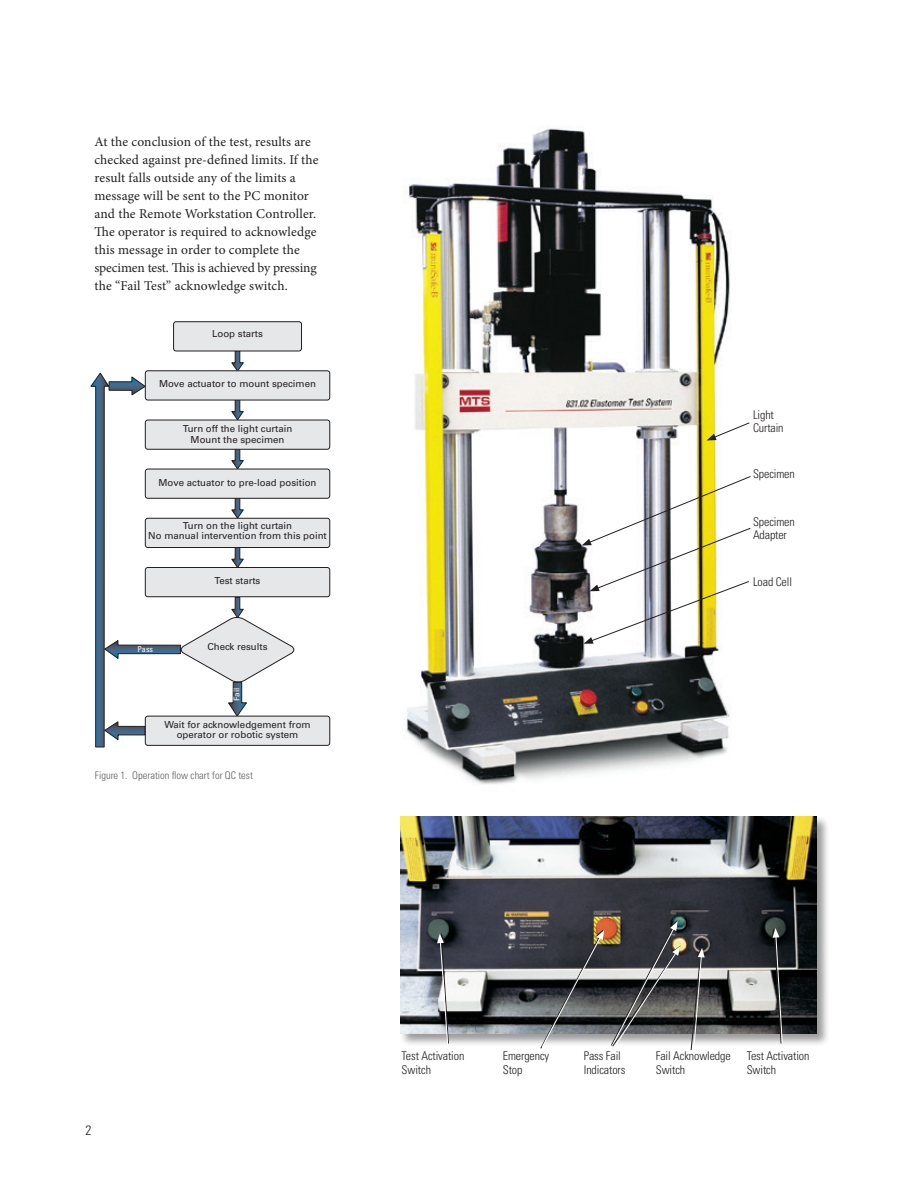
<style>
.page{position:relative;width:918px;height:1188px;background:#fff}
.page>*{position:absolute;margin:0;border:0;box-sizing:border-box;transform-origin:0 0}
.t1{font:13.5px/18px "Minion Pro";letter-spacing:.005em;color:#231f20}
.t2{font:300 condensed 13.5px "Univers LT Std";color:#231f20}
.t3{font:300 condensed 12px/13.5px "Univers LT Std";letter-spacing:-.01em;color:#231f20}
.t4{font:300 condensed 10.5px "Univers LT Std";color:#5f5f62}
.t5{font:9.6px/10.5px "Univers LT Std";color:#231f20;text-align:center}
.t6{font:condensed 8.1px "Univers LT Std";color:#fff}
.t7{font:8.1px "Univers LT Std";color:#fff}
</style>
<div class="page">
<img style="left:404px;top:127px;width:326px;height:658px">
<div style="left:399px;top:816px;width:431px;height:231px;background:#231f20;opacity:.45"></div>
<img style="left:400px;top:817px;width:417px;height:217px">
<svg style="left:707px;top:422px;width:43px;height:18px"></svg>
<svg style="left:437px;top:933px;width:12px;height:113px"></svg>
<svg style="left:540px;top:929px;width:64px;height:120px;background:#636567"></svg>
<svg style="left:771px;top:928px;width:12px;height:116px"></svg>
<svg style="left:690px;top:947px;width:15px;height:104px;background:#747474"></svg>
<svg style="left:610px;top:920px;width:70px;height:127px;background:#626060"></svg>
<svg style="left:582px;top:476px;width:169px;height:168px"></svg>
<div style="left:174px;top:322px;width:128px;height:29px;background:#e6e7e9;border-radius:3px"></div>
<div style="left:173px;top:321px;width:129px;height:30px;border:1px solid #231f20;border-radius:3px"></div>
<div style="left:145px;top:371px;width:185px;height:29px;background:#e6e7e9;border-radius:3px"></div>
<div style="left:145px;top:370px;width:185px;height:30px;border:1px solid #231f20;border-radius:3px"></div>
<div style="left:145px;top:420px;width:185px;height:29px;background:#e6e7e9;border-radius:3px"></div>
<div style="left:145px;top:420px;width:185px;height:30px;border:1px solid #231f20;border-radius:3px"></div>
<div style="left:145px;top:469px;width:185px;height:29px;background:#e6e7e9;border-radius:3px"></div>
<div style="left:145px;top:469px;width:185px;height:30px;border:1px solid #231f20;border-radius:3px"></div>
<div style="left:145px;top:518px;width:185px;height:30px;background:#e6e7e9;border-radius:3px"></div>
<div style="left:145px;top:518px;width:185px;height:30px;border:1px solid #231f20;border-radius:3px"></div>
<div style="left:145px;top:567px;width:185px;height:30px;background:#e6e7e9;border-radius:3px"></div>
<div style="left:145px;top:567px;width:185px;height:30px;border:1px solid #231f20;border-radius:3px"></div>
<div style="left:145px;top:716px;width:185px;height:29px;background:#e6e7e9;border-radius:3px"></div>
<div style="left:145px;top:716px;width:185px;height:30px;border:1px solid #231f20;border-radius:3px"></div>
<svg style="left:90px;top:351px;width:206px;height:396px"></svg>
<p class="t1" style="left:94px;top:133px;width:226px">At the conclusion of the test, results are checked against pre-defined limits. If the result falls outside any of the limits a message will be sent to the PC monitor and the Remote Workstation Controller.<br>The operator is required to acknowledge this message in order to complete the specimen test. This is achieved by pressing the “Fail Test” acknowledge switch.</p>
<p class="t5" style="left:212px;top:328px;width:52px">Loop starts</p>
<p class="t5" style="left:159px;top:379px;width:158px">Move actuator to mount specimen</p>
<p class="t5" style="left:183px;top:424px;width:111px">Turn off the light curtain<br>Mount the specimen</p>
<p class="t5" style="left:159px;top:478px;width:160px">Move actuator to pre-load position</p>
<p class="t5" style="left:148px;top:520px;width:180px">Turn on the light curtain<br>No manual intervention from this point</p>
<p class="t5" style="left:215px;top:576px;width:47px">Test starts</p>
<p class="t6" style="left:138px;top:644px;width:17px">Pass</p>
<p class="t5" style="left:207px;top:642px;width:62px">Check results</p>
<p class="t7" style="left:232px;top:701px;width:15px;rotate:-90deg">Fail</p>
<p class="t5" style="left:164px;top:719px;width:148px">Wait for acknowledgement from operator or robotic system</p>
<p class="t4" style="left:95px;top:769px;width:160px">Figure 1. Operation flow chart for QC test</p>
<p class="t3" style="left:753px;top:408px;width:32px">Light<br>Curtain</p>
<p class="t3" style="left:753px;top:467px;width:43px">Specimen</p>
<p class="t3" style="left:753px;top:515px;width:43px">Specimen<br>Adapter</p>
<p class="t3" style="left:753px;top:575px;width:41px">Load Cell</p>
<p class="t2" style="left:85px;top:1122px;width:7px">2</p>
<p class="t3" style="left:402px;top:1050px;width:64px">Test Activation<br>Switch</p>
<p class="t3" style="left:584px;top:1050px;width:43px">Pass Fail<br>Indicators</p>
<p class="t3" style="left:503px;top:1050px;width:48px">Emergency<br>Stop</p>
<p class="t3" style="left:656px;top:1050px;width:76px">Fail Acknowledge<br>Switch</p>
<p class="t3" style="left:747px;top:1050px;width:64px">Test Activation<br>Switch</p>
</div>
